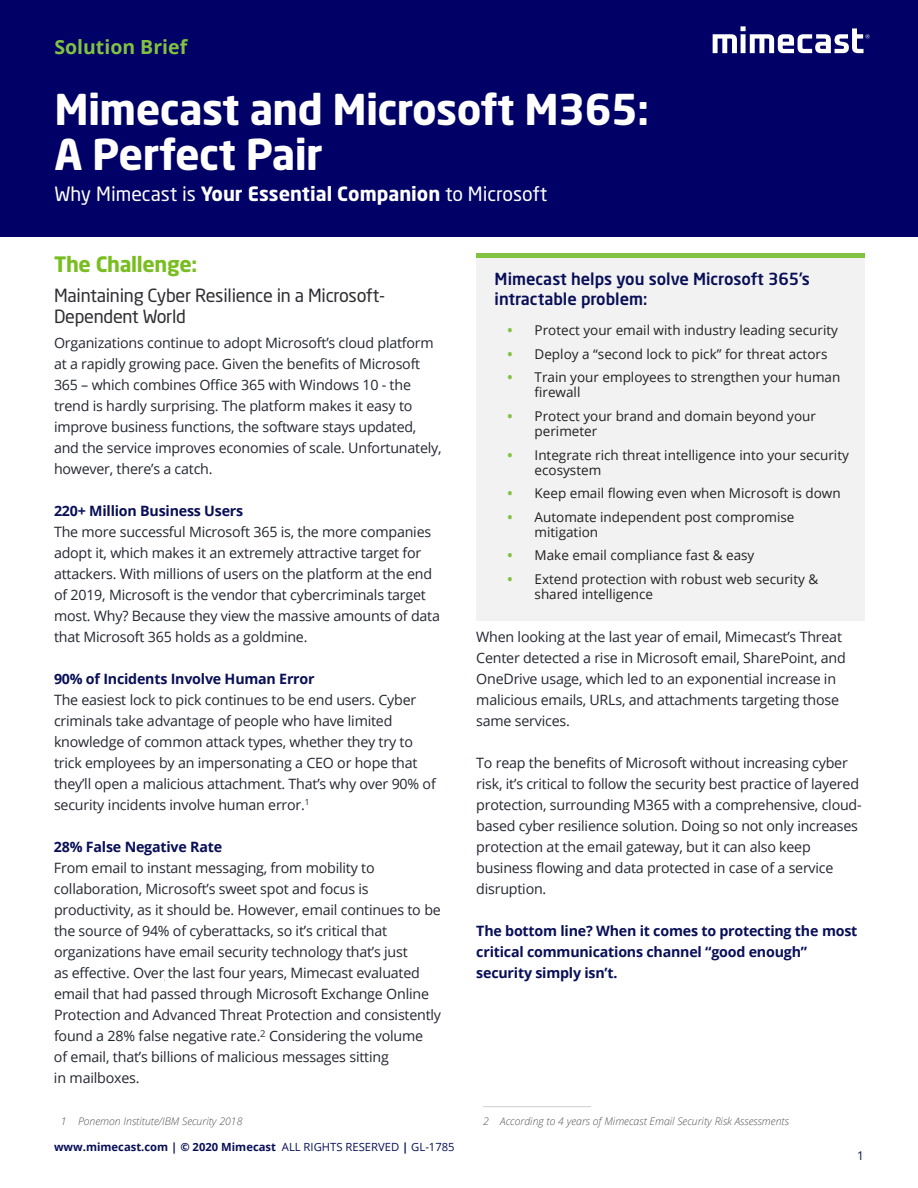
<style>
.page{position:relative;width:918px;height:1188px;background:#fff}
.page>*{position:absolute;margin:0;border:0;box-sizing:border-box;transform-origin:0 0}
.Datasheet_Header{font:700 42px/45px "Neo Sans W1 G";letter-spacing:-.015em;color:#fff}
.Body_Copy{font:700 21px "Neo Sans W1 G";letter-spacing:-.015em;color:#78be21}
.Body_Copy-2{font:19.5px "Neo Sans W1 G";color:#fff}
.Body_Copy-3{font:700 19.5px "Open Sans";color:#81c340}
.Body_Copy-4{font:18px/21.6px "Neo Sans W1 G";letter-spacing:-.015em;color:#2d2d33}
.Headline_Copy{font:500 16.5px/19.8px "Neo Sans W1 G";color:#080f57}
.Body_Copy-5{font:14.25px/21px "Open Sans";letter-spacing:-.015em;color:#232730}
.Body_Copy-6{font:700 14.25px/21px "Open Sans";letter-spacing:-.015em;color:#080f57}
.t1{font:13.5px/15px "Open Sans";color:#231f20}
.t2{font:12px "Open Sans";color:#080f57}
.t3{font:700 11.25px "Open Sans";color:#080f57}
.Footnote{font:italic 300 10.5px "Open Sans";color:#535259}
.s1{font-weight:700}
.s2{font-weight:700;color:#080f57}
.s3{font-weight:400}
.s4{font-weight:700;color:#81c340}
</style>
<div class="page">
<div style="left:0;top:0;width:918px;height:9px;background:#006"></div>
<div style="left:0;top:9px;width:918px;height:228px;background:#006"></div>
<svg style="left:713px;top:26px;width:157px;height:27px"></svg>
<div style="left:476px;top:257px;width:389px;height:363px;background:#f2f2f2"></div>
<hr style="left:476px;top:254px;width:389px;height:4px;background:#81c340">
<hr style="left:483px;top:1106px;width:108px;height:1px;background:#d1d4d2">
<p class="Body_Copy-3" style="left:54px;top:33px;width:134px">Solution Brief</p>
<p class="Datasheet_Header" style="left:54px;top:86px;width:596px">Mimecast and Microsoft M365:<br>A Perfect Pair</p>
<p class="Body_Copy-2" style="left:54px;top:182px;width:494px">Why Mimecast is <span class="s1">Your Essential Companion</span> to Microsoft</p>
<p class="Body_Copy" style="left:54px;top:250px;width:145px">The Challenge:</p>
<p class="Body_Copy-4" style="left:54px;top:284px;width:333px">Maintaining Cyber Resilience in a Microsoft-<br>Dependent World</p>
<p class="Body_Copy-5" style="left:54px;top:332px;width:389px">Organizations continue to adopt Microsoft’s cloud platform at a rapidly growing pace. Given the benefits of Microsoft 365 – which combines Office 365 with Windows 10 - the trend is hardly surprising. The platform makes it easy to improve business functions, the software stays updated, and the service improves economies of scale. Unfortunately, however, there’s a catch.</p>
<p class="Body_Copy-5" style="left:54px;top:500px;width:388px"><span class="s2">220+ Million Business Users<br></span>The more successful Microsoft 365 is, the more companies adopt it, which makes it an extremely attractive target for attackers. With millions of users on the platform at the end of 2019, Microsoft is the vendor that cybercriminals target most. Why? Because they view the massive amounts of data that Microsoft 365 holds as a goldmine.</p>
<p class="Body_Copy-5" style="left:54px;top:668px;width:383px"><span class="s2">90% of Incidents Involve Human Error<br></span>The easiest lock to pick continues to be end users. Cyber criminals take advantage of people who have limited knowledge of common attack types, whether they try to trick employees by an impersonating a CEO or hope that they’ll open a malicious attachment. That’s why over 90% of security incidents involve human error.<sup>1</sup></p>
<p class="Body_Copy-5" style="left:54px;top:836px;width:389px"><span class="s2">28% False Negative Rate<br></span>From email to instant messaging, from mobility to collaboration, Microsoft’s sweet spot and focus is productivity, as it should be. However, email continues to be the source of 94% of cyberattacks, so it’s critical that organizations have email security technology that’s just<br>as effective. Over the last four years, Mimecast evaluated email that had passed through Microsoft Exchange Online Protection and Advanced Threat Protection and consistently found a 28% false negative rate.<sup>2</sup> Considering the volume<br>of email, that’s billions of malicious messages sitting<br>in mailboxes.</p>
<p class="Footnote" style="left:61px;top:1114px;width:183px">1 Ponemon Institute/IBM Security 2018</p>
<p class="t3" style="left:54px;top:1139px;width:402px">www.mimecast.com | © 2020 Mimecast <span class="s3">ALL RIGHTS RESERVED</span> | <span class="s3">GL-1785</span></p>
<p class="Headline_Copy" style="left:495px;top:269px;width:317px">Mimecast helps you solve Microsoft 365’s intractable problem:</p>
<p class="t1" style="left:508px;top:322px;width:332px"><span class="s4">•</span> Protect your email with industry leading security</p>
<p class="t1" style="left:508px;top:346px;width:321px"><span class="s4">•</span> Deploy a “second lock to pick” for threat actors</p>
<p class="t1" style="left:535px;top:370px;width:307px;text-indent:-27px"><span class="s4">•</span> Train your employees to strengthen your human firewall</p>
<p class="t1" style="left:535px;top:408px;width:283px;text-indent:-27px"><span class="s4">•</span> Protect your brand and domain beyond your perimeter</p>
<p class="t1" style="left:535px;top:447px;width:316px;text-indent:-27px"><span class="s4">•</span> Integrate rich threat intelligence into your security ecosystem</p>
<p class="t1" style="left:508px;top:485px;width:335px"><span class="s4">•</span> Keep email flowing even when Microsoft is down</p>
<p class="t1" style="left:535px;top:509px;width:261px;text-indent:-27px"><span class="s4">•</span> Automate independent post compromise mitigation</p>
<p class="t1" style="left:508px;top:548px;width:248px"><span class="s4">•</span> Make email compliance fast &amp; easy</p>
<p class="t1" style="left:535px;top:571px;width:285px;text-indent:-27px"><span class="s4">•</span> Extend protection with robust web security &amp; shared intelligence</p>
<p class="Body_Copy-5" style="left:476px;top:626px;width:371px">When looking at the last year of email, Mimecast’s Threat Center detected a rise in Microsoft email, SharePoint, and OneDrive usage, which led to an exponential increase in malicious emails, URLs, and attachments targeting those same services.</p>
<p class="Body_Copy-5" style="left:476px;top:752px;width:387px">To reap the benefits of Microsoft without increasing cyber risk, it’s critical to follow the security best practice of layered protection, surrounding M365 with a comprehensive, cloud&shy;based cyber resilience solution. Doing so not only increases protection at the email gateway, but it can also keep business flowing and data protected in case of a service disruption.</p>
<p class="Body_Copy-6" style="left:476px;top:920px;width:383px">The bottom line? When it comes to protecting the most critical communications channel “good enough” security simply isn’t.</p>
<p class="Footnote" style="left:483px;top:1114px;width:307px">2 According to 4 years of Mimecast Email Security Risk Assessments</p>
<p class="t2" style="left:857px;top:1148px;width:8px">1</p>
</div>
